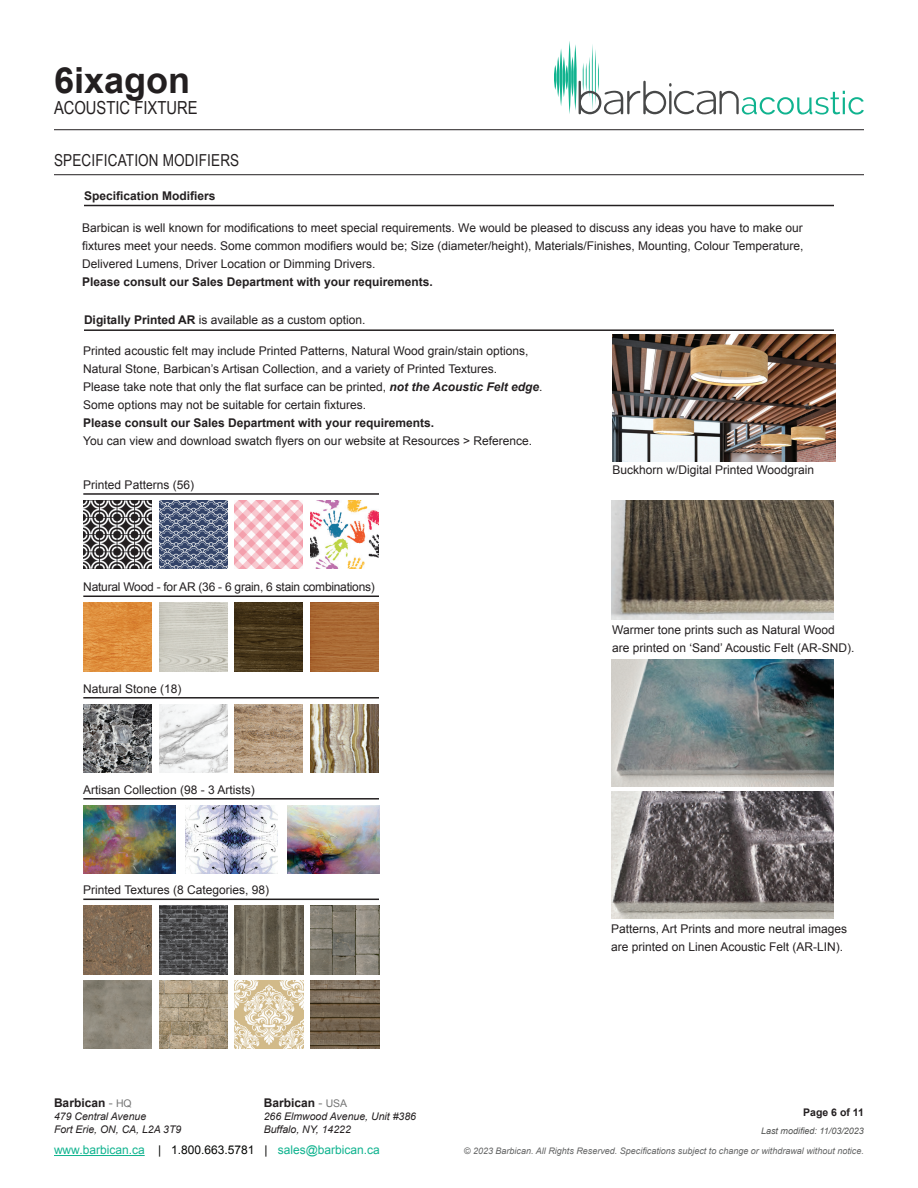
<style>
.page{position:relative;width:918px;height:1188px;background:#fff}
.page>*{position:absolute;margin:0;border:0;box-sizing:border-box;transform-origin:0 0}
.t1{font:700 36px "Arial";color:#231f20}
.t2{font:18px "Arial Narrow";color:#231f20}
.t3{font:16.5px "Arial Narrow";letter-spacing:.01em;color:#231f20}
.t4{font:12px/18px "Arial";color:#231f20}
.t5{font:700 12px "Arial";color:#231f20}
.t6{font:12px "Arial";color:#10b38f}
.t7{font:12px "Arial";letter-spacing:-.02em;color:#231f20}
.t8{font:italic 10.5px/12.6px "Arial";color:#231f20}
.t9{font:700 10.5px "Arial";color:#231f20}
.t10{font:italic 9px "Arial";color:#626363}
.t11{font:italic 9px "Arial";color:#525352}
.s1{font-weight:700}
.s2{font-weight:700;font-style:italic}
.s3{font-weight:400;color:#747474}
.s4{font-weight:400;font-size:10.5px;color:#747474}
.s5{color:#040503}
</style>
<div class="page">
<hr style="left:54px;top:1155px;width:91px;height:1px;background:#10b38f">
<hr style="left:54px;top:129px;width:810px;height:1px;background:#231f20">
<svg style="left:554px;top:41px;width:310px;height:74px"></svg>
<img style="left:83px;top:500px;width:68px;height:69px">
<hr style="left:83px;top:493px;width:296px;height:2px;background:#231f20">
<img style="left:159px;top:500px;width:68px;height:69px">
<img style="left:235px;top:500px;width:68px;height:69px">
<img style="left:311px;top:500px;width:68px;height:69px">
<img style="left:83px;top:603px;width:68px;height:68px">
<hr style="left:83px;top:596px;width:296px;height:1px;background:#231f20">
<img style="left:159px;top:603px;width:68px;height:68px">
<img style="left:235px;top:603px;width:68px;height:68px">
<img style="left:311px;top:603px;width:68px;height:68px">
<img style="left:83px;top:704px;width:68px;height:69px">
<hr style="left:83px;top:697px;width:296px;height:2px;background:#231f20">
<img style="left:159px;top:704px;width:68px;height:69px">
<img style="left:235px;top:704px;width:68px;height:69px">
<img style="left:311px;top:704px;width:68px;height:69px">
<img style="left:83px;top:805px;width:92px;height:69px">
<hr style="left:83px;top:798px;width:296px;height:2px;background:#231f20">
<img style="left:185px;top:805px;width:92px;height:69px">
<img style="left:287px;top:805px;width:92px;height:69px">
<img style="left:83px;top:906px;width:69px;height:68px">
<hr style="left:83px;top:899px;width:296px;height:1px;background:#231f20">
<img style="left:159px;top:906px;width:68px;height:68px">
<img style="left:235px;top:906px;width:68px;height:68px">
<img style="left:311px;top:906px;width:68px;height:68px">
<img style="left:83px;top:980px;width:69px;height:68px">
<img style="left:159px;top:980px;width:68px;height:68px">
<img style="left:235px;top:980px;width:68px;height:68px">
<img style="left:311px;top:980px;width:68px;height:68px">
<hr style="left:84px;top:329px;width:750px;height:2px;background:#231f20">
<img style="left:612px;top:334px;width:223px;height:127px">
<img style="left:611px;top:501px;width:223px;height:118px">
<img style="left:611px;top:660px;width:223px;height:126px">
<img style="left:611px;top:792px;width:223px;height:126px">
<hr style="left:84px;top:205px;width:750px;height:1px;background:#231f20">
<hr style="left:54px;top:174px;width:810px;height:1px;background:#231f20">
<h1 class="t1" style="left:54px;top:57px;width:138px">6ixagon</h1>
<h2 class="t2" style="left:54px;top:94px;width:145px">ACOUSTIC FIXTURE</h2>
<h3 class="t3" style="left:54px;top:148px;width:187px">SPECIFICATION MODIFIERS</h3>
<p class="t5" style="left:84px;top:187px;width:133px">Specification Modifiers</p>
<p class="t4" style="left:82px;top:219px;width:723px;text-align:justify">Barbican is well known for modifications to meet special requirements. We would be pleased to discuss any ideas you have to make our fixtures meet your needs. Some common modifiers would be; Size (diameter/height), Materials/Finishes, Mounting, Colour Temperature, Delivered Lumens, Driver Location or Dimming Drivers.</p>
<p class="t5" style="left:82px;top:274px;width:352px">Please consult our Sales Department with your requirements.</p>
<p class="t4" style="left:84px;top:311px;width:283px"><span class="s1">Digitally Printed AR</span> is available as a custom option.</p>
<p class="t4" style="left:83px;top:342px;width:461px">Printed acoustic felt may include Printed Patterns, Natural Wood grain/stain options, Natural Stone, Barbican’s Artisan Collection, and a variety of Printed Textures.<br>Please take note that only the flat surface can be printed, <span class="s2">not the Acoustic Felt edge</span>.<br>Some options may not be suitable for certain fixtures.</p>
<p class="t5" style="left:83px;top:415px;width:352px">Please consult our Sales Department with your requirements.</p>
<p class="t4" style="left:83px;top:432px;width:450px">You can view and download swatch flyers on our website at Resources &gt; Reference.</p>
<p class="t4" style="left:83px;top:476px;width:112px">Printed Patterns (56)</p>
<p class="t7" style="left:83px;top:579px;width:293px">Natural Wood - for AR (36 - 6 grain, 6 stain combinations)</p>
<p class="t4" style="left:83px;top:679px;width:100px">Natural Stone (18)</p>
<p class="t4" style="left:83px;top:780px;width:173px">Artisan Collection (98 - 3 Artists)</p>
<p class="t4" style="left:83px;top:881px;width:187px">Printed Textures (8 Categories, 98)</p>
<p class="t5" style="left:54px;top:1095px;width:79px">Barbican <span class="s3">-</span> <span class="s4">HQ</span></p>
<p class="t8" style="left:54px;top:1110px;width:129px">479 Central Avenue<br>Fort Erie, ON, CA, L2A 3T9</p>
<p class="t5" style="left:264px;top:1095px;width:85px">Barbican <span class="s3">-</span> <span class="s4">USA</span></p>
<p class="t8" style="left:264px;top:1110px;width:154px">266 Elmwood Avenue, Unit #386<br>Buffalo, NY, 14222</p>
<p class="t4" style="left:612px;top:461px;width:203px">Buckhorn w/Digital Printed Woodgrain</p>
<p class="t4" style="left:612px;top:621px;width:244px">Warmer tone prints such as Natural Wood are printed on ‘Sand’ Acoustic Felt (AR-SND).</p>
<p class="t4" style="left:611px;top:920px;width:238px">Patterns, Art Prints and more neutral images are printed on Linen Acoustic Felt (AR-LIN).</p>
<p class="t9" style="left:803px;top:1106px;width:62px">Page 6 of 11</p>
<p class="t11" style="left:761px;top:1125px;width:104px">Last modified: 11/03/2023</p>
<p class="t6" style="left:54px;top:1142px;width:327px">www.barbican.ca <span class="s5">| 1.800.663.5781 |</span> sales@barbican.ca</p>
<p class="t10" style="left:464px;top:1145px;width:401px">© 2023 Barbican. All Rights Reserved. Specifications subject to change or withdrawal without notice.</p>
</div>
